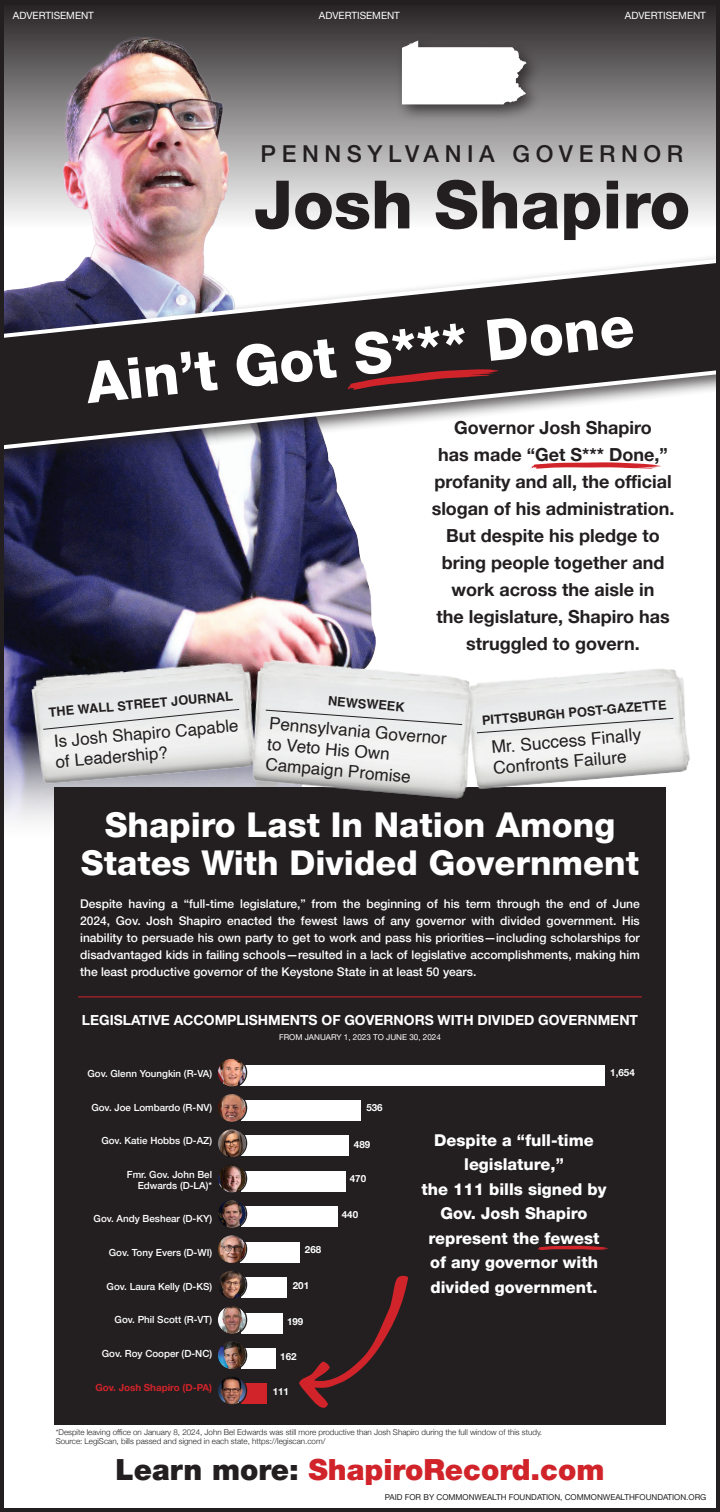
<style>
.page{position:relative;width:720px;height:1512px;background:#fff}
.page>*{position:absolute;margin:0;border:0;box-sizing:border-box;transform-origin:0 0}
.t1{font:800 66.8px "Helvetica Neue LT Pro";color:#231f20}
.t2{font:800 57.2px "Helvetica Neue LT Pro";color:#fff}
.t3{font:800 34.2px/38.6px "Helvetica Neue LT Pro";color:#fff;text-align:center}
.t4{font:900 29.1px "Helvetica Neue LT Pro";color:#d1232a}
.t5{font:500 23.3px "Helvetica Neue LT Pro";letter-spacing:.24em;color:#231f20}
.t6{font:700 18px/27px "Helvetica Neue LT Pro";color:#231f20;text-align:center}
.t7{font:17.4px/20.9px "Helvetica";color:#231f20}
.t8{font:17.1px/20.6px "Helvetica";color:#231f20}
.t9{font:17px/20.4px "Helvetica";color:#231f20}
.t10{font:800 16.3px/24.5px "Helvetica Neue LT Pro";color:#fff;text-align:center}
.t11{font:700 13.9px "Helvetica Neue LT Pro";color:#fff}
.t12{font:700 12.8px "Helvetica";color:#231f20}
.t13{font:500 12px/17px "Helvetica Neue LT Pro";color:#fff;text-align:justify}
.t14{font:10px "Helvetica Neue LT Pro";color:#fff}
.t15{font:500 9.8px/10.6px "Helvetica Neue";color:#fff;text-align:right}
.t16{font:700 9.8px "Helvetica Neue";color:#fff}
.t17{font:700 9.8px "Helvetica Neue";color:#d1232a}
.t18{font:8.1px "Helvetica Neue LT Pro";color:#231f20}
.t19{font:8.1px "Helvetica Neue LT Pro";color:#fff}
.t20{font:300 8px/9.6px "Helvetica Neue";color:#231f20}
.s1{color:#231f20}
</style>
<div class="page">
<div style="left:0;top:0;width:720px;height:227px;background:linear-gradient(to bottom,#231f20,#fcfcfc)"></div>
<img style="left:5px;top:5px;width:390px;height:817px">
<div style="left:54px;top:787px;width:612px;height:637px;background:#231f20"></div>
<div style="left:0;top:243px;width:720px;height:234px;background:#231f20;opacity:.75"></div>
<svg style="left:5px;top:247px;width:710px;height:214px"></svg>
<div style="left:241px;top:1384px;width:26px;height:20px;background:#d1232a"></div>
<div style="left:241px;top:1348px;width:35px;height:21px;background:#fff"></div>
<div style="left:241px;top:1313px;width:42px;height:20px;background:#fff"></div>
<div style="left:241px;top:1277px;width:45px;height:21px;background:#fff"></div>
<div style="left:241px;top:1242px;width:59px;height:21px;background:#fff"></div>
<div style="left:241px;top:1206px;width:96px;height:21px;background:#fff"></div>
<div style="left:241px;top:1171px;width:105px;height:21px;background:#fff"></div>
<div style="left:241px;top:1136px;width:108px;height:20px;background:#fff"></div>
<div style="left:241px;top:1100px;width:120px;height:21px;background:#fff"></div>
<div style="left:241px;top:1065px;width:364px;height:20px;background:#fff"></div>
<svg style="left:537px;top:1246px;width:72px;height:4px"></svg>
<svg style="left:299px;top:1275px;width:109px;height:133px"></svg>
<svg style="left:347px;top:369px;width:154px;height:21px;background:#582023"></svg>
<div style="left:396px;top:35px;width:147px;height:87px;background:#231f20;opacity:.75"></div>
<svg style="left:402px;top:41px;width:125px;height:63px"></svg>
<div style="left:0;top:0;width:720px;height:1512px;border:4px solid #231f20"></div>
<svg style="left:531px;top:462px;width:132px;height:7px"></svg>
<img style="left:218px;top:1059px;width:28px;height:28px;border-radius:14px">
<div style="left:217px;top:1057px;width:30px;height:31px;border:1px solid #231f20;border-radius:50%"></div>
<img style="left:218px;top:1094px;width:28px;height:28px;border-radius:14px">
<div style="left:217px;top:1093px;width:30px;height:30px;border:1px solid #231f20;border-radius:50%"></div>
<img style="left:218px;top:1129px;width:28px;height:28px;border-radius:14px">
<div style="left:217px;top:1128px;width:30px;height:31px;border:1px solid #231f20;border-radius:50%"></div>
<img style="left:218px;top:1165px;width:28px;height:28px;border-radius:14px">
<div style="left:217px;top:1163px;width:30px;height:31px;border:1px solid #231f20;border-radius:50%"></div>
<img style="left:218px;top:1376px;width:28px;height:29px;border-radius:14px">
<div style="left:217px;top:1375px;width:30px;height:31px;border:1px solid #231f20;border-radius:50%"></div>
<img style="left:218px;top:1341px;width:28px;height:28px;border-radius:14px">
<div style="left:217px;top:1340px;width:30px;height:31px;border:1px solid #231f20;border-radius:50%"></div>
<img style="left:218px;top:1306px;width:28px;height:28px;border-radius:14px">
<div style="left:217px;top:1305px;width:30px;height:30px;border:1px solid #231f20;border-radius:50%"></div>
<img style="left:218px;top:1271px;width:28px;height:28px;border-radius:14px">
<div style="left:217px;top:1269px;width:30px;height:31px;border:1px solid #231f20;border-radius:50%"></div>
<img style="left:218px;top:1235px;width:28px;height:28px;border-radius:14px">
<div style="left:217px;top:1234px;width:30px;height:31px;border:1px solid #231f20;border-radius:50%"></div>
<img style="left:218px;top:1200px;width:28px;height:28px;border-radius:14px">
<div style="left:217px;top:1199px;width:30px;height:30px;border:1px solid #231f20;border-radius:50%"></div>
<hr style="left:78px;top:996px;width:564px;height:1px;background:#d1232a">
<img style="left:28px;top:658px;width:218px;height:129px">
<svg style="left:43px;top:709px;width:197px;height:21px;background:#e0e2e2"></svg>
<img style="left:480px;top:669px;width:210px;height:120px">
<svg style="left:480px;top:718px;width:194px;height:15px"></svg>
<img style="left:246px;top:657px;width:234px;height:142px">
<svg style="left:265px;top:710px;width:198px;height:15px;background:#dddedf"></svg>
<p class="t14" style="left:13px;top:9px;width:83px">ADVERTISEMENT</p>
<p class="t14" style="left:319px;top:9px;width:83px">ADVERTISEMENT</p>
<p class="t14" style="left:625px;top:9px;width:83px">ADVERTISEMENT</p>
<h3 class="t5" style="left:261px;top:140px;width:424px">PENNSYLVANIA GOVERNOR</h3>
<h1 class="t1" style="left:253px;top:165px;width:438px">Josh Shapiro</h1>
<h2 class="t2" style="left:83px;top:349px;width:552px;rotate:-6deg">Ain’t Got S*** Done</h2>
<p class="t12" style="left:48px;top:704px;width:186px;rotate:-5deg">THE WALL STREET JOURNAL</p>
<h3 class="t9" style="left:53px;top:732px;width:187px;rotate:-5deg">Is Josh Shapiro Capable of Leadership?</h3>
<h3 class="t6" style="left:432px;top:414px;width:244px">Governor Josh Shapiro<br>has made “Get S*** Done,” profanity and all, the official slogan of his administration.<br>But despite his pledge to bring people together and work across the aisle in<br>the legislature, Shapiro has struggled to govern.</h3>
<p class="t12" style="left:329px;top:693px;width:78px;rotate:5deg">NEWSWEEK</p>
<h3 class="t8" style="left:270px;top:713px;width:180px;rotate:5deg">Pennsylvania Governor</h3>
<h3 class="t8" style="left:268px;top:734px;width:147px;rotate:5deg">to Veto His Own<br>Campaign Promise</h3>
<p class="t12" style="left:481px;top:713px;width:187px;rotate:-5deg">PITTSBURGH POST-GAZETTE</p>
<h3 class="t7" style="left:491px;top:737px;width:152px;rotate:-5deg">Mr. Success Finally<br>Confronts Failure</h3>
<h3 class="t3" style="left:81px;top:805px;width:560px">Shapiro Last In Nation Among<br>States With Divided Government</h3>
<p class="t13" style="left:80px;top:896px;width:561px">Despite having a “full-time legislature,” from the beginning of his term through the end of June 2024, Gov. Josh Shapiro enacted the fewest laws of any governor with divided government. His inability to persuade his own party to get to work and pass his priorities—including scholarships for disadvantaged kids in failing schools—resulted in a lack of legislative accomplishments, making him the least productive governor of the Keystone State in at least 50 years.</p>
<p class="t11" style="left:82px;top:1011px;width:558px">LEGISLATIVE ACCOMPLISHMENTS OF GOVERNORS WITH DIVIDED GOVERNMENT</p>
<p class="t19" style="left:279px;top:1032px;width:163px">FROM JANUARY 1, 2023 TO JUNE 30, 2024</p>
<p class="t15" style="left:87px;top:1068px;width:126px">Gov. Glenn Youngkin (R-VA)</p>
<p class="t15" style="left:91px;top:1101px;width:122px">Gov. Joe Lombardo (R-NV)</p>
<p class="t15" style="left:101px;top:1135px;width:112px">Gov. Katie Hobbs (D-AZ)</p>
<p class="t15" style="left:127px;top:1169px;width:87px">Fmr. Gov. John Bel<br>Edwards (D-LA)*</p>
<p class="t15" style="left:94px;top:1213px;width:120px">Gov. Andy Beshear (D-KY)</p>
<p class="t15" style="left:109px;top:1246px;width:105px">Gov. Tony Evers (D-WI)</p>
<p class="t15" style="left:107px;top:1280px;width:107px">Gov. Laura Kelly (D-KS)</p>
<p class="t15" style="left:115px;top:1314px;width:99px">Gov. Phil Scott (R-VT)</p>
<p class="t15" style="left:102px;top:1347px;width:112px">Gov. Roy Cooper (D-NC)</p>
<p class="t17" style="left:95px;top:1379px;width:118px">Gov. Josh Shapiro (D-PA)</p>
<p class="t16" style="left:305px;top:1242px;width:18px">268</p>
<p class="t16" style="left:293px;top:1278px;width:18px">201</p>
<p class="t16" style="left:287px;top:1314px;width:18px">199</p>
<p class="t16" style="left:280px;top:1349px;width:18px">162</p>
<p class="t16" style="left:273px;top:1384px;width:18px">111</p>
<p class="t16" style="left:366px;top:1100px;width:18px">536</p>
<p class="t16" style="left:354px;top:1136px;width:18px">489</p>
<p class="t16" style="left:350px;top:1171px;width:18px">470</p>
<p class="t16" style="left:342px;top:1207px;width:18px">440</p>
<p class="t16" style="left:610px;top:1065px;width:26px">1,654</p>
<h3 class="t10" style="left:421px;top:1128px;width:187px">Despite a “full-time legislature,”<br>the 111 bills signed by<br>Gov. Josh Shapiro represent the fewest of any governor with divided government.</h3>
<p class="t20" style="left:56px;top:1426px;width:488px">*Despite leaving office on January 8, 2024, John Bel Edwards was still more productive than Josh Shapiro during the full window of this study.<br>Source: LegiScan, bills passed and signed in each state, https://legiscan.com/</p>
<h3 class="t4" style="left:116px;top:1452px;width:490px"><span class="s1">Learn more:</span> ShapiroRecord.com</h3>
<p class="t18" style="left:385px;top:1492px;width:323px">PAID FOR BY COMMONWEALTH FOUNDATION, COMMONWEALTHFOUNDATION.ORG</p>
</div>
